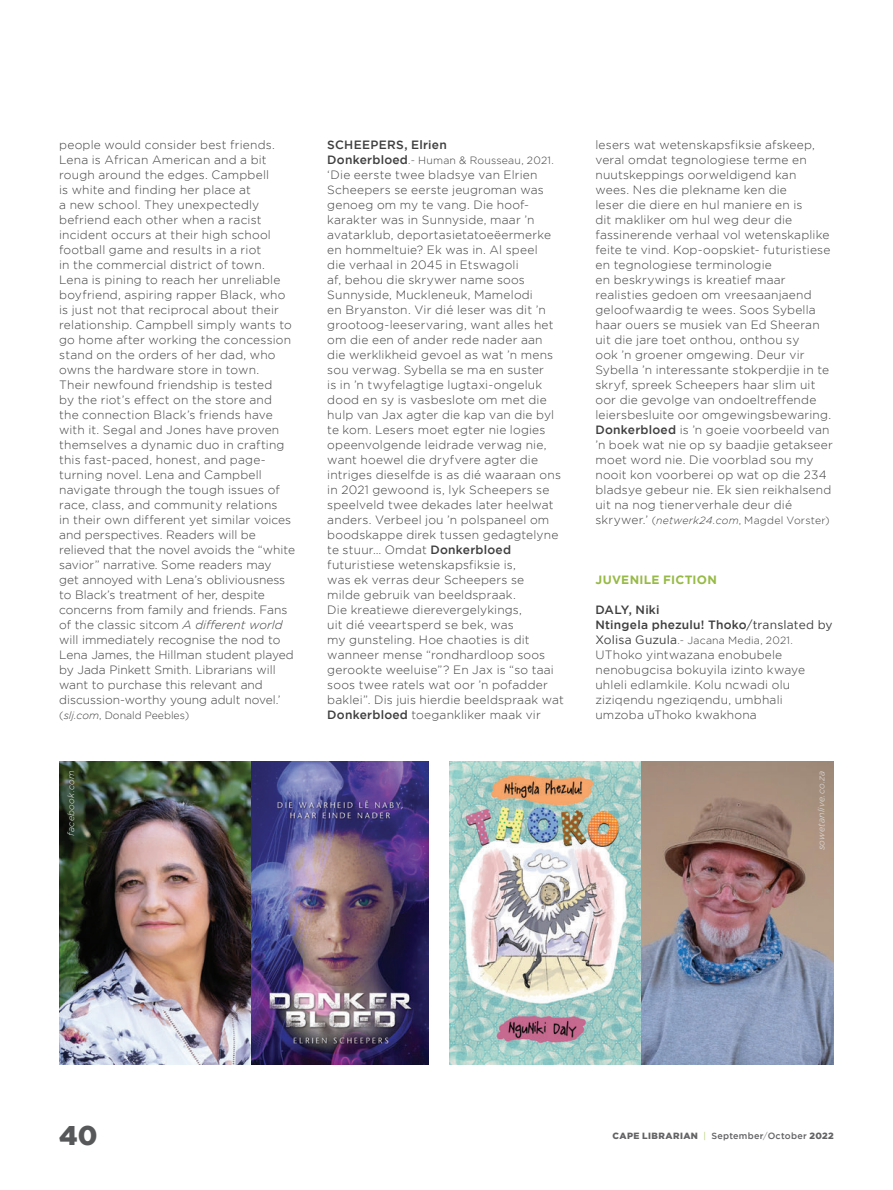
<style>
.page{position:relative;width:893px;height:1190px;background:#fff}
.page>*{position:absolute;margin:0;border:0;box-sizing:border-box;transform-origin:0 0}
.t1{font:900 27px "Gotham";color:#57585a}
.No_Spacing{font:300 12px/15px "Gotham";letter-spacing:.015em;color:#3e3e3f}
.t2{font:500 12px "Gotham";letter-spacing:.02em;color:#3e3e3f}
.Body_Copy{font:700 12px "Gotham";letter-spacing:.025em;color:#97ba46}
.No_Spacing-2{font:300 10.5px "Gotham";letter-spacing:.02em;color:#3e3e3f}
.No_Spacing-3{font:300 10.5px "Gotham";color:#3e3e3f}
.t3{font:900 9px "Gotham";letter-spacing:.045em;color:#636366}
.t4{font:italic 300 9px "Gotham";letter-spacing:.025em;color:#e6e7e9}
.s1{font-style:italic}
.s2{font-weight:500;font-size:12px}
.s3{font-weight:500}
.s4{font-size:12px}
.s5{font-weight:400}
.s6{font-weight:400;font-size:12px}
.s7{font-weight:300;color:#97ba46}
.s8{font-weight:300}
</style>
<div class="page">
<img style="left:59px;top:762px;width:369px;height:303px">
<img style="left:449px;top:762px;width:384px;height:303px">
<p class="No_Spacing" style="left:59px;top:137px;width:237px">people would consider best friends.<br>Lena is African American and a bit rough around the edges. Campbell<br>is white and finding her place at<br>a new school. They unexpectedly befriend each other when a racist incident occurs at their high school football game and results in a riot<br>in the commercial district of town.<br>Lena is pining to reach her unreliable boyfriend, aspiring rapper Black, who is just not that reciprocal about their relationship. Campbell simply wants to go home after working the concession stand on the orders of her dad, who owns the hardware store in town.<br>Their newfound friendship is tested<br>by the riot’s effect on the store and<br>the connection Black’s friends have with it. Segal and Jones have proven themselves a dynamic duo in crafting this fast-paced, honest, and page&shy;turning novel. Lena and Campbell navigate through the tough issues of race, class, and community relations<br>in their own different yet similar voices and perspectives. Readers will be relieved that the novel avoids the “white savior” narrative. Some readers may<br>get annoyed with Lena’s obliviousness to Black’s treatment of her, despite concerns from family and friends. Fans of the classic sitcom <span class="s1">A different world </span>will immediately recognise the nod to Lena James, the Hillman student played by Jada Pinkett Smith. Librarians will want to purchase this relevant and discussion-worthy young adult novel.’</p>
<p class="No_Spacing-3" style="left:59px;top:709px;width:131px">(<span class="s1">slj.com</span>, Donald Peebles)</p>
<p class="t4" style="left:66px;top:835px;width:67px;rotate:-90deg">facebook.com</p>
<p class="t2" style="left:327px;top:138px;width:121px">SCHEEPERS, Elrien</p>
<p class="No_Spacing-2" style="left:327px;top:154px;width:228px"><span class="s2">Donkerbloed</span>.- Human &amp; Rousseau, 2021.</p>
<p class="No_Spacing" style="left:327px;top:167px;width:238px">‘Die eerste twee bladsye van Elrien Scheepers se eerste jeugroman was genoeg om my te vang. Die hoof&shy;karakter was in Sunnyside, maar ’n avatarklub, deportasietatoeëermerke en hommeltuie? Ek was in. Al speel<br>die verhaal in 2045 in Etswagoli<br>af, behou die skrywer name soos Sunnyside, Muckleneuk, Mamelodi<br>en Bryanston. Vir dié leser was dit ’n grootoog-leeservaring, want alles het om die een of ander rede nader aan<br>die werklikheid gevoel as wat ’n mens sou verwag. Sybella se ma en suster<br>is in ’n twyfelagtige lugtaxi-ongeluk dood en sy is vasbeslote om met die hulp van Jax agter die kap van die byl te kom. Lesers moet egter nie logies opeenvolgende leidrade verwag nie, want hoewel die dryfvere agter die intriges dieselfde is as dié waaraan ons in 2021 gewoond is, lyk Scheepers se speelveld twee dekades later heelwat anders. Verbeel jou ’n polspaneel om boodskappe direk tussen gedagtelyne te stuur… Omdat <span class="s3">Donkerbloed </span>futuristiese wetenskapsfiksie is,<br>was ek verras deur Scheepers se<br>milde gebruik van beeldspraak.<br>Die kreatiewe dierevergelykings,<br>uit dié veeartsperd se bek, was<br>my gunsteling. Hoe chaoties is dit wanneer mense “rondhardloop soos gerookte weeluise”? En Jax is “so taai soos twee ratels wat oor ’n pofadder baklei”. Dis juis hierdie beeldspraak wat <span class="s3">Donkerbloed</span> toegankliker maak vir</p>
<p class="No_Spacing" style="left:595px;top:137px;width:239px">lesers wat wetenskapsfiksie afskeep, veral omdat tegnologiese terme en nuutskeppings oorweldigend kan wees. Nes die plekname ken die<br>leser die diere en hul maniere en is<br>dit makliker om hul weg deur die fassinerende verhaal vol wetenskaplike feite te vind. Kop-oopskiet- futuristiese en tegnologiese terminologie<br>en beskrywings is kreatief maar realisties gedoen om vreesaanjaend geloofwaardig te wees. Soos Sybella haar ouers se musiek van Ed Sheeran uit die jare toet onthou, onthou sy<br>ook ’n groener omgewing. Deur vir Sybella ’n interessante stokperdjie in te skryf, spreek Scheepers haar slim uit oor die gevolge van ondoeltreffende leiersbesluite oor omgewingsbewaring.<br><span class="s3">Donkerbloed</span> is ’n goeie voorbeeld van ’n boek wat nie op sy baadjie getakseer moet word nie. Die voorblad sou my nooit kon voorberei op wat op die 234 bladsye gebeur nie. Ek sien reikhalsend uit na nog tienerverhale deur dié</p>
<p class="No_Spacing-2" style="left:595px;top:514px;width:236px"><span class="s4">skrywer.’</span> (<span class="s1">netwerk24.com</span>, Magdel Vorster)</p>
<p class="Body_Copy" style="left:595px;top:573px;width:123px">JUVENILE FICTION</p>
<p class="t2" style="left:595px;top:603px;width:66px">DALY, Niki</p>
<p class="t2" style="left:595px;top:618px;width:239px">Ntingela phezulu! Thoko<span class="s5">/translated by</span></p>
<p class="No_Spacing-2" style="left:595px;top:634px;width:199px"><span class="s6">Xolisa Guzula</span>.- Jacana Media, 2021.</p>
<p class="No_Spacing" style="left:595px;top:647px;width:211px">UThoko yintwazana enobubele nenobugcisa bokuyila izinto kwaye uhleli edlamkile. Kolu ncwadi olu ziziqendu ngeziqendu, umbhali umzoba uThoko kwakhona</p>
<p class="t4" style="left:816px;top:850px;width:81px;rotate:-90deg">sowetanlive.co.za</p>
<h1 class="t1" style="left:59px;top:1120px;width:40px">40</h1>
<p class="t3" style="left:612px;top:1131px;width:223px">CAPE LIBRARIAN <span class="s7">|</span> <span class="s3">September</span><span class="s8">/</span><span class="s3">October</span> 2022</p>
</div>
